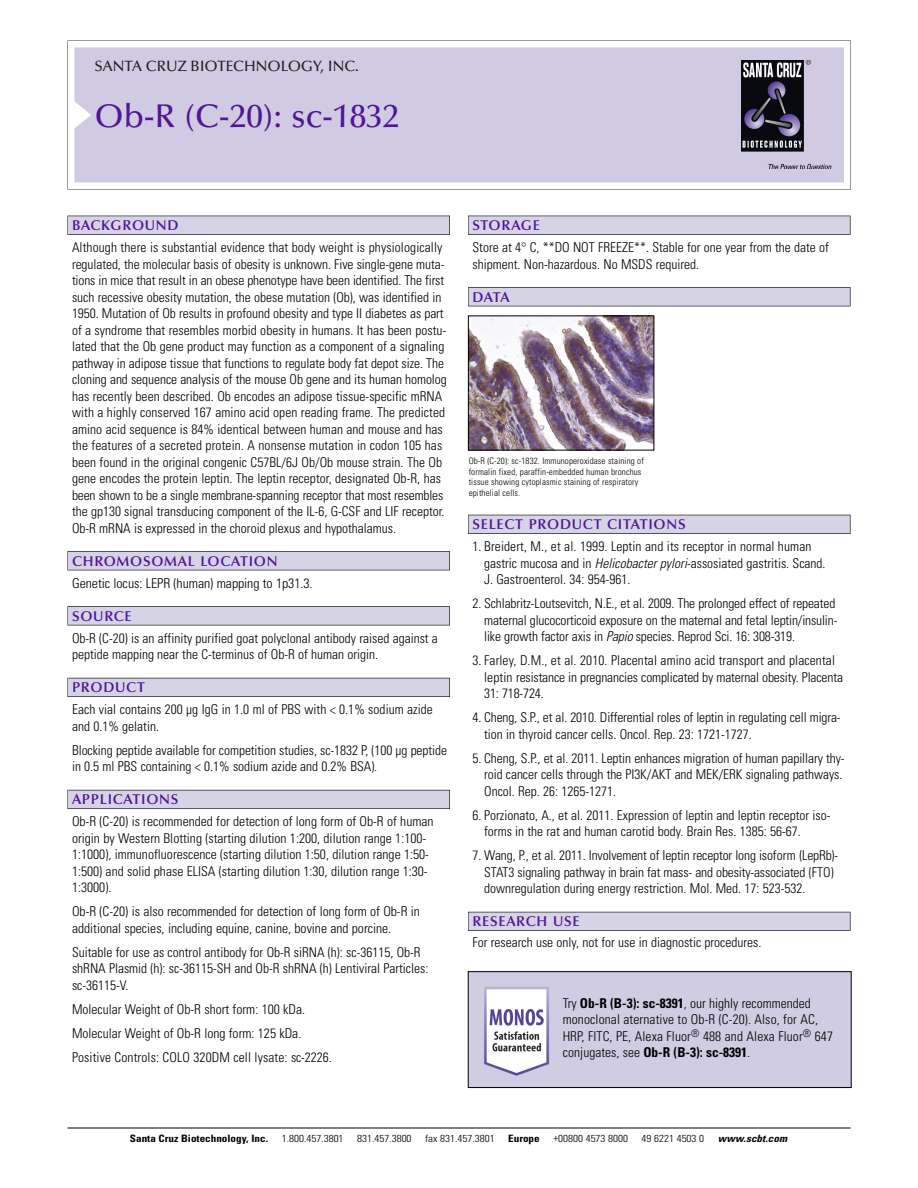
<style>
.page{position:relative;width:918px;height:1188px;background:#fff}
.page>*{position:absolute;margin:0;border:0;box-sizing:border-box;transform-origin:0 0}
.t1{font:500 33px "Optima";color:#511695}
.t2{font:500 15px "Optima";color:#231f20}
.t3{font:600 14.25px "Optima";letter-spacing:.05em;color:#511695}
.t4{font:300 condensed 13.5px/16.5px "Univers";color:#000}
.t5{font:300 condensed 10.2px "Univers";color:#000;scale:1.1 1}
.t6{font:700 condensed 10.2px "Univers";color:#000;scale:1.1 1}
.t7{font:italic 700 condensed 10.2px "Univers";letter-spacing:.005em;color:#000;scale:1.1 1}
.t8{font:300 condensed 9px/10.5px "Univers";letter-spacing:.015em;color:#000}
.s1{font-style:italic}
.s2{font-weight:700}
</style>
<div class="page">
<svg style="left:68px;top:40px;width:783px;height:149px"></svg>
<div style="left:74px;top:47px;width:770px;height:135px;background:#d1cae3"></div>
<img style="left:741px;top:60px;width:90px;height:108px">
<div style="left:68px;top:216px;width:382px;height:19px;background:#525155"></div>
<div style="left:68px;top:216px;width:381px;height:18px;background:#d7d3e7"></div>
<div style="left:68px;top:551px;width:382px;height:19px;background:#525155"></div>
<div style="left:68px;top:552px;width:381px;height:18px;background:#d7d3e7"></div>
<div style="left:68px;top:606px;width:382px;height:19px;background:#545357"></div>
<div style="left:68px;top:607px;width:381px;height:18px;background:#d7d3e7"></div>
<div style="left:68px;top:678px;width:382px;height:19px;background:#54535a"></div>
<div style="left:68px;top:678px;width:381px;height:18px;background:#d7d3e7"></div>
<div style="left:68px;top:790px;width:382px;height:19px;background:#5b5a62"></div>
<div style="left:68px;top:790px;width:381px;height:18px;background:#d7d3e7"></div>
<div style="left:468px;top:216px;width:382px;height:19px;background:#525155"></div>
<div style="left:468px;top:216px;width:382px;height:18px;background:#d7d3e7"></div>
<div style="left:468px;top:287px;width:382px;height:19px;background:#525155"></div>
<div style="left:468px;top:288px;width:382px;height:18px;background:#d7d3e7"></div>
<div style="left:468px;top:515px;width:382px;height:19px;background:#525158"></div>
<div style="left:468px;top:515px;width:382px;height:18px;background:#d7d3e7"></div>
<div style="left:468px;top:912px;width:382px;height:19px;background:#54535a"></div>
<div style="left:468px;top:912px;width:382px;height:18px;background:#d7d3e7"></div>
<hr style="left:68px;top:1128px;width:782px;height:1px;background:#000">
<img style="left:470px;top:317px;width:182px;height:131px">
<div style="left:468px;top:315px;width:186px;height:135px;border:1px solid #000"></div>
<img style="left:470px;top:973px;width:380px;height:113px">
<div style="left:468px;top:971px;width:384px;height:117px;border:1px solid #000"></div>
<p class="t2" style="left:94px;top:61px;width:266px">SANTA CRUZ BIOTECHNOLOGY, INC.</p>
<h1 class="t1" style="left:94px;top:103px;width:306px">Ob-R (C-20): sc-1832</h1>
<p class="t3" style="left:72px;top:219px;width:108px">BACKGROUND</p>
<p class="t4" style="left:72px;top:240px;width:376px">Although there is substantial evidence that body weight is physiologically regulated, the molecular basis of obesity is unknown. Five single-gene muta&shy;tions in mice that result in an obese phenotype have been identified. The first such recessive obesity mutation, the obese mutation (Ob), was identified in 1950. Mutation of Ob results in profound obesity and type II diabetes as part of a syndrome that resembles morbid obesity in humans. It has been postu&shy;lated that the Ob gene product may function as a component of a signaling pathway in adipose tissue that functions to regulate body fat depot size. The cloning and sequence analysis of the mouse Ob gene and its human homolog has recently been described. Ob encodes an adipose tissue-specific mRNA with a highly conserved 167 amino acid open reading frame. The predicted amino acid sequence is 84% identical between human and mouse and has the features of a secreted protein. A nonsense mutation in codon 105 has been found in the original congenic C57BL/6J Ob/Ob mouse strain. The Ob gene encodes the protein leptin. The leptin receptor, designated Ob-R, has been shown to be a single membrane-spanning receptor that most resembles the gp130 signal transducing component of the IL-6, G-CSF and LIF receptor.<br>Ob-R mRNA is expressed in the choroid plexus and hypothalamus.</p>
<p class="t3" style="left:72px;top:555px;width:207px">CHROMOSOMAL LOCATION</p>
<p class="t4" style="left:72px;top:576px;width:242px">Genetic locus: LEPR (human) mapping to 1p31.3.</p>
<p class="t3" style="left:72px;top:610px;width:61px">SOURCE</p>
<p class="t4" style="left:72px;top:631px;width:367px">Ob-R (C-20) is an affinity purified goat polyclonal antibody raised against a peptide mapping near the C-terminus of Ob-R of human origin.</p>
<p class="t3" style="left:72px;top:682px;width:74px">PRODUCT</p>
<p class="t4" style="left:72px;top:702px;width:362px">Each vial contains 200 µg IgG in 1.0 ml of PBS with &lt; 0.1% sodium azide and 0.1% gelatin.</p>
<p class="t4" style="left:72px;top:743px;width:377px">Blocking peptide available for competition studies, sc-1832 P, (100 µg peptide in 0.5 ml PBS containing &lt; 0.1% sodium azide and 0.2% BSA).</p>
<p class="t3" style="left:72px;top:794px;width:108px">APPLICATIONS</p>
<p class="t4" style="left:72px;top:814px;width:363px">Ob-R (C-20) is recommended for detection of long form of Ob-R of human origin by Western Blotting (starting dilution 1:200, dilution range 1:100- 1:1000), immunofluorescence (starting dilution 1:50, dilution range 1:50- 1:500) and solid phase ELISA (starting dilution 1:30, dilution range 1:30- 1:3000).</p>
<p class="t4" style="left:72px;top:904px;width:349px">Ob-R (C-20) is also recommended for detection of long form of Ob-R in additional species, including equine, canine, bovine and porcine.</p>
<p class="t4" style="left:72px;top:945px;width:358px">Suitable for use as control antibody for Ob-R siRNA (h): sc-36115, Ob-R shRNA Plasmid (h): sc-36115-SH and Ob-R shRNA (h) Lentiviral Particles: sc-36115-V.</p>
<p class="t4" style="left:72px;top:998px;width:261px;line-height:24px">Molecular Weight of Ob-R short form: 100 kDa.<br>Molecular Weight of Ob-R long form: 125 kDa.<br>Positive Controls: COLO 320DM cell lysate: sc-2226.</p>
<p class="t3" style="left:473px;top:219px;width:69px">STORAGE</p>
<p class="t4" style="left:473px;top:240px;width:358px">Store at 4° C, **DO NOT FREEZE**. Stable for one year from the date of shipment. Non-hazardous. No MSDS required.</p>
<p class="t3" style="left:473px;top:291px;width:39px">DATA</p>
<p class="t8" style="left:469px;top:457px;width:177px">Ob-R (C-20): sc-1832. Immunoperoxidase staining of formalin fixed, paraffin-embedded human bronchus tissue showing cytoplasmic staining of respiratory epithelial cells.</p>
<p class="t3" style="left:473px;top:519px;width:215px">SELECT PRODUCT CITATIONS</p>
<p class="t4" style="left:484px;top:539px;width:343px;text-indent:-12px">1. Breidert, M., et al. 1999. Leptin and its receptor in normal human gastric mucosa and in <span class="s1">Helicobacter pylori</span>-assosiated gastritis. Scand.<br>J. Gastroenterol. 34: 954-961.</p>
<p class="t4" style="left:484px;top:596px;width:355px;text-indent:-12px">2. Schlabritz-Loutsevitch, N.E., et al. 2009. The prolonged effect of repeated maternal glucocorticoid exposure on the maternal and fetal leptin/insulin&shy;like growth factor axis in <span class="s1">Papio</span> species. Reprod Sci. 16: 308-319.</p>
<p class="t4" style="left:484px;top:653px;width:360px;text-indent:-12px">3. Farley, D.M., et al. 2010. Placental amino acid transport and placental leptin resistance in pregnancies complicated by maternal obesity. Placenta<br>31: 718-724.</p>
<p class="t4" style="left:484px;top:710px;width:358px;text-indent:-12px">4. Cheng, S.P., et al. 2010. Differential roles of leptin in regulating cell migra&shy;tion in thyroid cancer cells. Oncol. Rep. 23: 1721-1727.</p>
<p class="t4" style="left:484px;top:751px;width:362px;text-indent:-12px">5. Cheng, S.P., et al. 2011. Leptin enhances migration of human papillary thy&shy;roid cancer cells through the PI3K/AKT and MEK/ERK signaling pathways.<br>Oncol. Rep. 26: 1265-1271.</p>
<p class="t4" style="left:484px;top:808px;width:348px;text-indent:-12px">6. Porzionato, A., et al. 2011. Expression of leptin and leptin receptor iso&shy;forms in the rat and human carotid body. Brain Res. 1385: 56-67.</p>
<p class="t4" style="left:484px;top:848px;width:356px;text-indent:-12px">7. Wang, P., et al. 2011. Involvement of leptin receptor long isoform (LepRb)-<br>STAT3 signaling pathway in brain fat mass- and obesity-associated (FTO) downregulation during energy restriction. Mol. Med. 17: 523-532.</p>
<p class="t3" style="left:473px;top:916px;width:109px">RESEARCH USE</p>
<p class="t4" style="left:473px;top:935px;width:290px">For research use only, not for use in diagnostic procedures.</p>
<p class="t4" style="left:563px;top:996px;width:272px">Try <span class="s2">Ob-R (B-3): sc-8391</span>, our highly recommended monoclonal aternative to Ob-R (C-20). Also, for AC, HRP, FITC, PE, Alexa Fluor<sup>®</sup> 488 and Alexa Fluor<sup>®</sup> 647 conjugates, see <span class="s2">Ob-R (B-3): sc-8391</span>.</p>
<p class="t6" style="left:130px;top:1135px;width:127px">Santa Cruz Biotechnology, Inc.</p>
<p class="t5" style="left:282px;top:1135px;width:58px">1.800.457.3801</p>
<p class="t5" style="left:357px;top:1135px;width:51px">831.457.3800</p>
<p class="t5" style="left:425px;top:1135px;width:65px">fax 831.457.3801</p>
<p class="t6" style="left:508px;top:1135px;width:30px">Europe</p>
<p class="t5" style="left:553px;top:1135px;width:69px">+00800 4573 8000</p>
<p class="t5" style="left:642px;top:1135px;width:58px">49 6221 4503 0</p>
<p class="t7" style="left:718px;top:1135px;width:64px">www.scbt.com</p>
</div>
